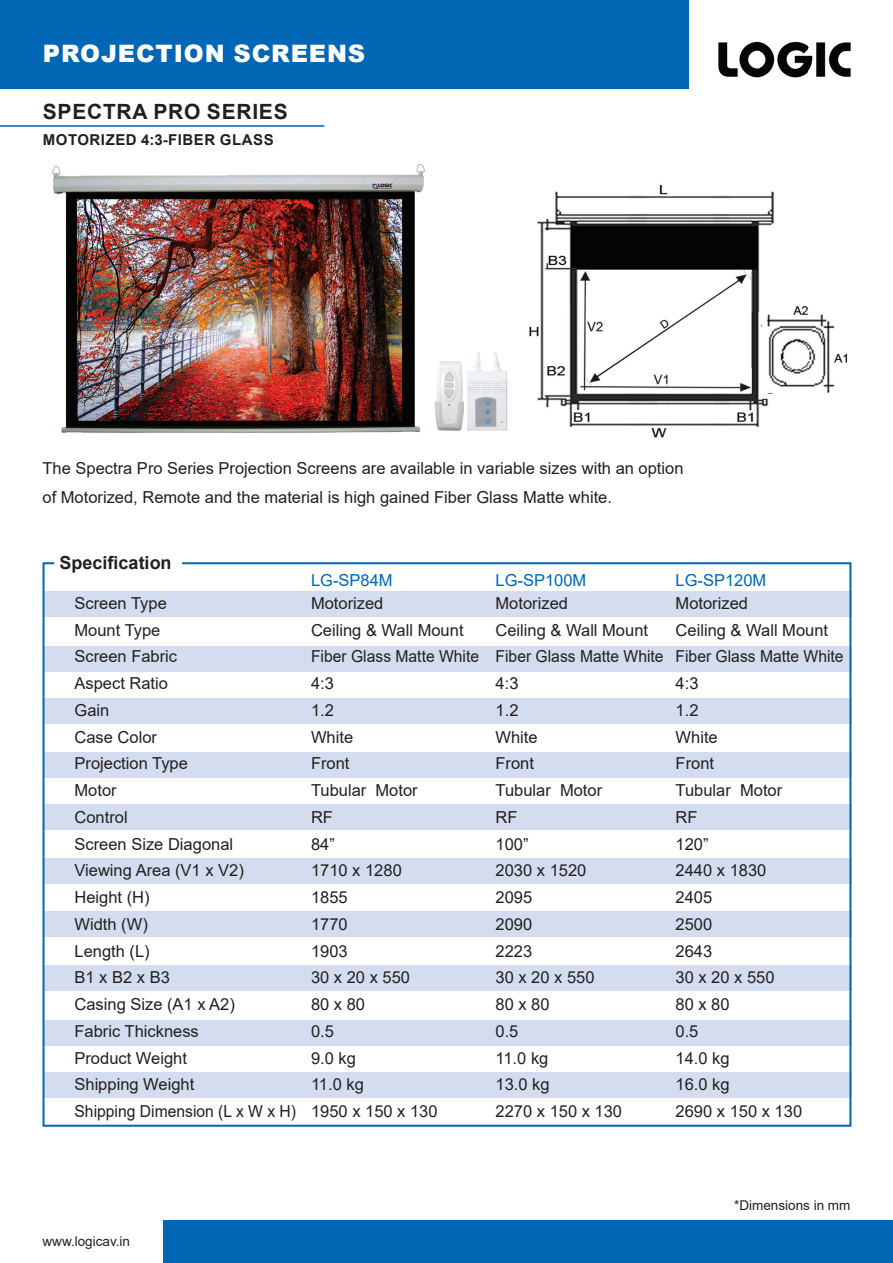
<style>
.page{position:relative;width:893px;height:1263px;background:#fff}
.page>*{position:absolute;margin:0;border:0;box-sizing:border-box;transform-origin:0 0}
.t1{font:900 24px "Arial";letter-spacing:.035em;color:#fff}
.t2{font:700 21px "Arial";letter-spacing:.035em;color:#231f20}
.t3{font:700 18px "Arial";color:#231f20}
.t4{font:16.5px/29.4px "Arial";color:#231f20}
.t5{font:16.5px "Arial";color:#231f20;scale:.95 1}
.t6{font:16.5px "Arial";color:#0166b3}
.t7{font:700 15px "Arial";letter-spacing:.035em;color:#231f20}
.t8{font:13.5px "Arial";color:#231f20}
</style>
<div class="page">
<div style="left:0;top:0;width:689px;height:88px;background:#0166b3"></div>
<img style="left:718px;top:41px;width:133px;height:37px">
<div style="left:164px;top:1220px;width:729px;height:43px;background:#0166b3"></div>
<hr style="left:0;top:125px;width:324px;height:2px;background:#0166b3">
<img style="left:529px;top:184px;width:319px;height:254px">
<img style="left:52px;top:164px;width:373px;height:270px">
<img style="left:434px;top:352px;width:74px;height:79px">
<svg style="left:42px;top:562px;width:810px;height:565px"></svg>
<h1 class="t1" style="left:43px;top:36px;width:324px">PROJECTION SCREENS</h1>
<p class="t2" style="left:43px;top:97px;width:246px">SPECTRA PRO SERIES</p>
<p class="t7" style="left:43px;top:130px;width:232px">MOTORIZED 4:3-FIBER GLASS</p>
<p class="t4" style="left:43px;top:453px;width:643px">The Spectra Pro Series Projection Screens are available in variable sizes with an option of Motorized, Remote and the material is high gained Fiber Glass Matte white.</p>
<p class="t3" style="left:60px;top:550px;width:114px">Specification</p>
<p class="t6" style="left:311px;top:569px;width:83px">LG-SP84M</p>
<p class="t6" style="left:496px;top:569px;width:92px">LG-SP100M</p>
<p class="t6" style="left:676px;top:569px;width:92px">LG-SP120M</p>
<p class="t4" style="left:75px;top:588px;width:94px">Screen Type</p>
<p class="t4" style="left:311px;top:588px;width:74px">Motorized</p>
<p class="t4" style="left:496px;top:588px;width:74px">Motorized</p>
<p class="t4" style="left:676px;top:588px;width:74px">Motorized</p>
<p class="t4" style="left:75px;top:615px;width:87px">Mount Type</p>
<p class="t4" style="left:311px;top:615px;width:154px">Ceiling &amp; Wall Mount</p>
<p class="t4" style="left:496px;top:615px;width:154px">Ceiling &amp; Wall Mount</p>
<p class="t4" style="left:676px;top:615px;width:154px">Ceiling &amp; Wall Mount</p>
<p class="t4" style="left:75px;top:642px;width:104px">Screen Fabric</p>
<p class="t5" style="left:311px;top:645px;width:562px">Fiber Glass Matte White Fiber Glass Matte White Fiber Glass Matte White</p>
<p class="t4" style="left:75px;top:669px;width:95px">Aspect Ratio</p>
<p class="t4" style="left:311px;top:669px;width:24px">4:3</p>
<p class="t4" style="left:496px;top:669px;width:24px">4:3</p>
<p class="t4" style="left:676px;top:669px;width:24px">4:3</p>
<p class="t4" style="left:75px;top:695px;width:36px">Gain</p>
<p class="t4" style="left:311px;top:695px;width:24px">1.2</p>
<p class="t4" style="left:496px;top:695px;width:24px">1.2</p>
<p class="t4" style="left:676px;top:695px;width:24px">1.2</p>
<p class="t4" style="left:75px;top:722px;width:84px">Case Color</p>
<p class="t4" style="left:311px;top:722px;width:44px">White</p>
<p class="t4" style="left:496px;top:722px;width:44px">White</p>
<p class="t4" style="left:676px;top:722px;width:44px">White</p>
<p class="t4" style="left:75px;top:749px;width:115px">Projection Type</p>
<p class="t4" style="left:311px;top:749px;width:40px">Front</p>
<p class="t4" style="left:496px;top:749px;width:40px">Front</p>
<p class="t4" style="left:676px;top:749px;width:40px">Front</p>
<p class="t4" style="left:75px;top:776px;width:44px">Motor</p>
<p class="t4" style="left:311px;top:776px;width:108px">Tubular Motor</p>
<p class="t4" style="left:496px;top:776px;width:108px">Tubular Motor</p>
<p class="t4" style="left:676px;top:776px;width:108px">Tubular Motor</p>
<p class="t4" style="left:75px;top:802px;width:55px">Control</p>
<p class="t4" style="left:311px;top:802px;width:23px">RF</p>
<p class="t4" style="left:496px;top:802px;width:23px">RF</p>
<p class="t4" style="left:676px;top:802px;width:23px">RF</p>
<p class="t4" style="left:75px;top:829px;width:160px">Screen Size Diagonal</p>
<p class="t4" style="left:311px;top:829px;width:25px">84”</p>
<p class="t4" style="left:496px;top:829px;width:35px">100”</p>
<p class="t4" style="left:676px;top:829px;width:35px">120”</p>
<p class="t4" style="left:75px;top:856px;width:171px">Viewing Area (V1 x V2)</p>
<p class="t4" style="left:311px;top:856px;width:92px">1710 x 1280</p>
<p class="t4" style="left:495px;top:856px;width:92px">2030 x 1520</p>
<p class="t4" style="left:675px;top:856px;width:92px">2440 x 1830</p>
<p class="t4" style="left:74px;top:883px;width:77px">Height (H)</p>
<p class="t4" style="left:311px;top:883px;width:38px">1855</p>
<p class="t4" style="left:495px;top:883px;width:38px">2095</p>
<p class="t4" style="left:675px;top:883px;width:38px">2405</p>
<p class="t4" style="left:74px;top:909px;width:75px">Width (W)</p>
<p class="t4" style="left:311px;top:909px;width:38px">1770</p>
<p class="t4" style="left:495px;top:909px;width:38px">2090</p>
<p class="t4" style="left:675px;top:909px;width:38px">2500</p>
<p class="t4" style="left:74px;top:936px;width:77px">Length (L)</p>
<p class="t4" style="left:311px;top:936px;width:38px">1903</p>
<p class="t4" style="left:495px;top:936px;width:38px">2223</p>
<p class="t4" style="left:675px;top:936px;width:38px">2643</p>
<p class="t4" style="left:74px;top:963px;width:97px">B1 x B2 x B3</p>
<p class="t4" style="left:311px;top:963px;width:101px">30 x 20 x 550</p>
<p class="t4" style="left:495px;top:963px;width:101px">30 x 20 x 550</p>
<p class="t4" style="left:675px;top:963px;width:101px">30 x 20 x 550</p>
<p class="t4" style="left:74px;top:990px;width:162px">Casing Size (A1 x A2)</p>
<p class="t4" style="left:311px;top:990px;width:56px">80 x 80</p>
<p class="t4" style="left:495px;top:990px;width:56px">80 x 80</p>
<p class="t4" style="left:675px;top:990px;width:56px">80 x 80</p>
<p class="t4" style="left:74px;top:1016px;width:126px">Fabric Thickness</p>
<p class="t4" style="left:311px;top:1016px;width:24px">0.5</p>
<p class="t4" style="left:495px;top:1016px;width:24px">0.5</p>
<p class="t4" style="left:675px;top:1016px;width:24px">0.5</p>
<p class="t4" style="left:74px;top:1043px;width:114px">Product Weight</p>
<p class="t4" style="left:311px;top:1043px;width:46px">9.0 kg</p>
<p class="t4" style="left:495px;top:1043px;width:54px">11.0 kg</p>
<p class="t4" style="left:675px;top:1043px;width:56px">14.0 kg</p>
<p class="t4" style="left:74px;top:1070px;width:121px">Shipping Weight</p>
<p class="t4" style="left:311px;top:1070px;width:54px">11.0 kg</p>
<p class="t4" style="left:495px;top:1070px;width:56px">13.0 kg</p>
<p class="t4" style="left:675px;top:1070px;width:56px">16.0 kg</p>
<p class="t5" style="left:75px;top:1100px;width:384px">Shipping Dimension (L x W x H) 1950 x 150 x 130</p>
<p class="t4" style="left:496px;top:1097px;width:128px">2270 x 150 x 130</p>
<p class="t4" style="left:676px;top:1097px;width:128px">2690 x 150 x 130</p>
<p class="t8" style="left:43px;top:1232px;width:89px">www.logicav.in</p>
<p class="t8" style="left:734px;top:1196px;width:118px">*Dimensions in mm</p>
</div>
